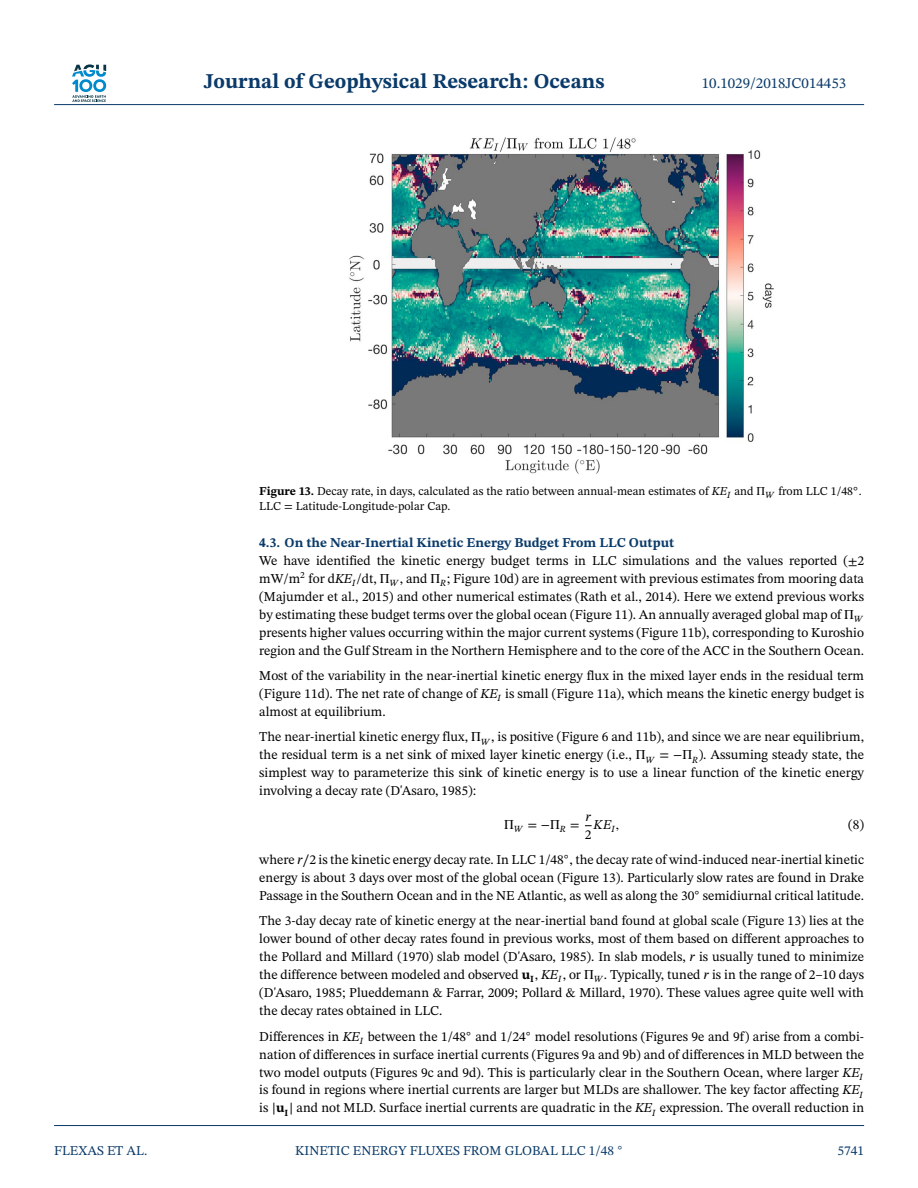
<style>
.page{position:relative;width:918px;height:1188px;background:#fff}
.page>*{position:absolute;margin:0;border:0;box-sizing:border-box;transform-origin:0 0}
.t1{font:700 21px "STIX Two Text";color:#0a3a69}
.t2{font:15px "STIX Two Text";color:#0a3a69}
.t3{font:13.5px/18px "STIX Two Text";color:#000;text-align:justify}
.t4{font:13.5px "STIX Two Text";color:#0a3a69}
.t5{font:13.5px "STIX Math";color:#000}
.t6{font:italic 13.5px "STIX Two Text";color:#000}
.t7{font:12px/15px "STIX Two Text";color:#000}
.s1{font-weight:700}
.s2{font-style:italic}
.s3{font-family:"STIX Math"}
.s4{font-weight:700;color:#0a3a69}
.s5{font-family:"STIX Math Extensions"}
</style>
<div class="page">
<svg style="left:72px;top:64px;width:34px;height:38px"></svg>
<hr style="left:54px;top:104px;width:810px;height:1px;background:#0a3a69">
<img style="left:349px;top:137px;width:425px;height:337px">
<hr style="left:54px;top:1125px;width:810px;height:1px;background:#0a3a69">
<h1 class="t1" style="left:204px;top:73px;width:402px">Journal of Geophysical Research: Oceans</h1>
<p class="t2" style="left:702px;top:77px;width:146px">10.1029/2018JC014453</p>
<p class="t7" style="left:259px;top:485px;width:604px"><span class="s1">Figure 13.</span> Decay rate, in days, calculated as the ratio between annual-mean estimates of <span class="s2">KE</span><sub>I</sub> and <span class="s3">Π</span><sub>W</sub> from LLC 1/48<sup>◦</sup>.<br>LLC = Latitude-Longitude-polar Cap.</p>
<p class="t3" style="left:259px;top:534px;width:606px;text-align:left"><span class="s4">4.3. On the Near-Inertial Kinetic Energy Budget From LLC Output<br></span>We have identified the kinetic energy budget terms in LLC simulations and the values reported (<span class="s3">±</span>2 mW/m<sup>2</sup> for d<span class="s2">KE</span><sub>I</sub>/dt, <span class="s3">Π</span><sub>W</sub> , and <span class="s3">Π</span><sub>R</sub>; Figure 10d) are in agreement with previous estimates from mooring data (Majumder et al., 2015) and other numerical estimates (Rath et al., 2014). Here we extend previous works by estimating these budget terms over the global ocean (Figure 11). An annually averaged global map of <span class="s3">Π</span><sub>W </sub>presents higher values occurring within the major current systems (Figure 11b), corresponding to Kuroshio region and the Gulf Stream in the Northern Hemisphere and to the core of the ACC in the Southern Ocean.</p>
<p class="t3" style="left:259px;top:668px;width:606px">Most of the variability in the near-inertial kinetic energy flux in the mixed layer ends in the residual term (Figure 11d). The net rate of change of <span class="s2">KE</span><sub>I</sub> is small (Figure 11a), which means the kinetic energy budget is almost at equilibrium.</p>
<p class="t3" style="left:259px;top:729px;width:606px">The near-inertial kinetic energy flux, <span class="s3">Π</span><sub>W</sub> , is positive (Figure 6 and 11b), and since we are near equilibrium, the residual term is a net sink of mixed layer kinetic energy (i.e., <span class="s3">Π</span><sub>W</sub> = <span class="s3">−Π</span><sub>R</sub>). Assuming steady state, the simplest way to parameterize this sink of kinetic energy is to use a linear function of the kinetic energy involving a decay rate (D'Asaro, 1985):</p>
<p class="t5" style="left:504px;top:820px;width:77px">Π<sub>W</sub> = −Π<sub>R</sub> =</p>
<p class="t6" style="left:585px;top:812px;width:7px">r</p>
<p class="t3" style="left:585px;top:826px;width:8px">2</p>
<p class="t6" style="left:593px;top:819px;width:27px">KE<sub>I</sub><span class="s3">,</span></p>
<p class="t3" style="left:848px;top:817px;width:17px">(8)</p>
<p class="t3" style="left:259px;top:852px;width:606px">where <span class="s2">r</span><span class="s3">∕</span>2 is the kinetic energy decay rate. In LLC 1/48<sup>◦</sup>, the decay rate of wind-induced near-inertial kinetic energy is about 3 days over most of the global ocean (Figure 13). Particularly slow rates are found in Drake Passage in the Southern Ocean and in the NE Atlantic, as well as along the 30<sup>◦</sup> semidiurnal critical latitude.</p>
<p class="t3" style="left:259px;top:913px;width:606px">The 3-day decay rate of kinetic energy at the near-inertial band found at global scale (Figure 13) lies at the lower bound of other decay rates found in previous works, most of them based on different approaches to the Pollard and Millard (1970) slab model (D'Asaro, 1985). In slab models, <span class="s2">r</span> is usually tuned to minimize the difference between modeled and observed <span class="s1">u</span><sub>I</sub>, <span class="s2">KE</span><sub>I</sub>, or <span class="s3">Π</span><sub>W</sub> . Typically, tuned <span class="s2">r</span> is in the range of 2–10 days (D'Asaro, 1985; Plueddemann &amp; Farrar, 2009; Pollard &amp; Millard, 1970). These values agree quite well with the decay rates obtained in LLC.</p>
<p class="t3" style="left:259px;top:1028px;width:606px">Differences in <span class="s2">KE</span><sub>I</sub> between the 1/48<sup>◦</sup> and 1/24<sup>◦</sup> model resolutions (Figures 9e and 9f) arise from a combi&shy;nation of differences in surface inertial currents (Figures 9a and 9b) and of differences in MLD between the two model outputs (Figures 9c and 9d). This is particularly clear in the Southern Ocean, where larger <span class="s2">KE</span><sub>I </sub>is found in regions where inertial currents are larger but MLDs are shallower. The key factor affecting <span class="s2">KE</span><sub>I </sub>is <span class="s5">|</span><span class="s1">u</span><sub>I</sub><span class="s5">|</span> and not MLD. Surface inertial currents are quadratic in the <span class="s2">KE</span><sub>I</sub> expression. The overall reduction in</p>
<p class="t4" style="left:54px;top:1145px;width:95px">FLEXAS ET AL.</p>
<p class="t4" style="left:295px;top:1145px;width:329px">KINETIC ENERGY FLUXES FROM GLOBAL LLC 1/48 <sup>◦</sup></p>
<p class="t4" style="left:837px;top:1145px;width:28px">5741</p>
</div>
